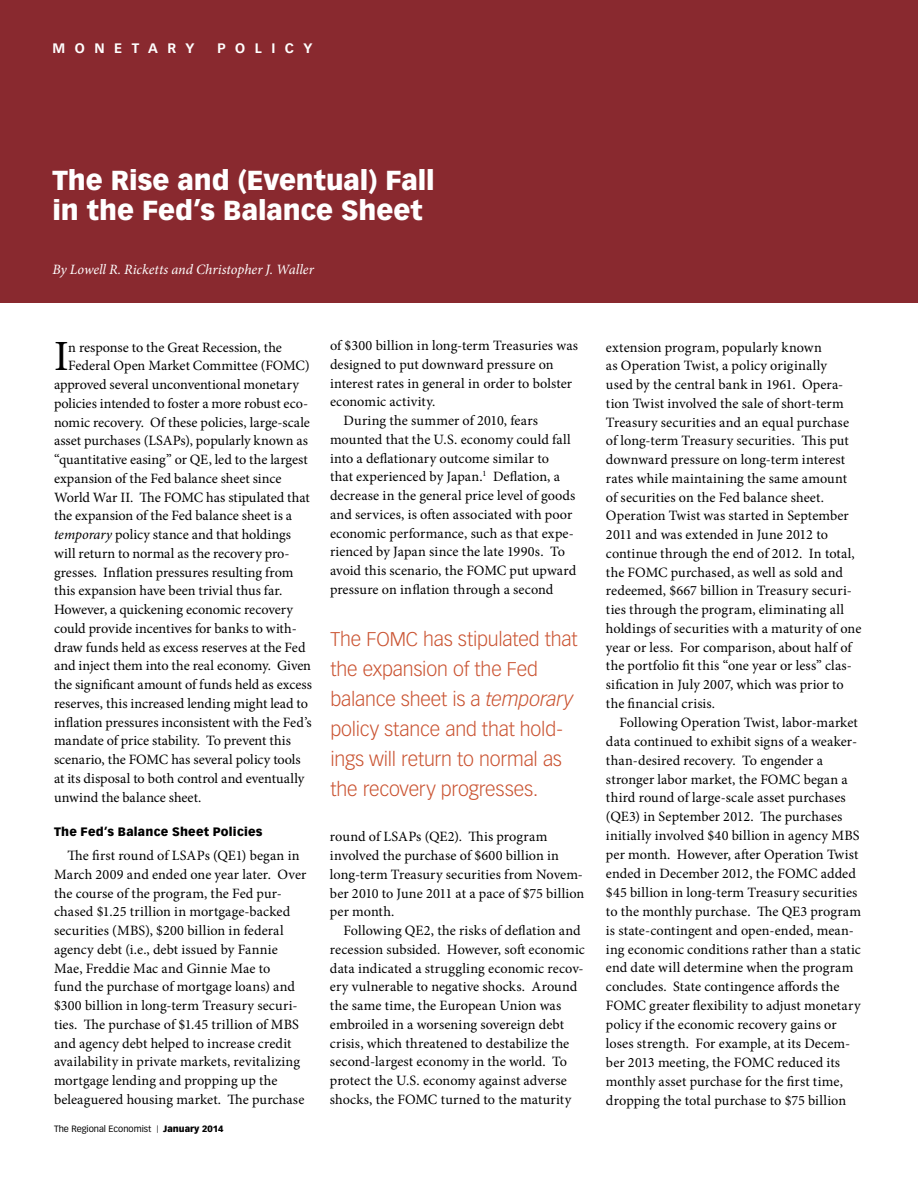
<style>
.page{position:relative;width:918px;height:1188px;background:#fff}
.page>*{position:absolute;margin:0;border:0;box-sizing:border-box;transform-origin:0 0}
.t1{font:43.05px "Minion Pro";color:#000}
.t2{font:900 27px/30px "Vectora LT Std";letter-spacing:-.005em;color:#fff}
.t3{font:300 19.5px/30px "Vectora LT Std";letter-spacing:-.005em;color:#ca5331}
.t4{font:14.25px/18.8px "Minion Pro";letter-spacing:.005em;color:#000}
.t5{font:italic 14.25px "Minion Pro";color:#fff}
.t6{font:700 13.5px "Vectora LT Std";letter-spacing:.71em;color:#fff}
.t7{font:900 12px "Vectora LT Std";letter-spacing:.02em;color:#000}
.t8{font:9px "Vectora LT Std";color:#000}
.s1{font-style:italic}
.s2{font-size:7.5px}
.s3{font-weight:900}
</style>
<div class="page">
<div style="left:0;top:0;width:918px;height:302px;background:#89292f"></div>
<p class="t6" style="left:52px;top:40px;width:143px">MONETARY</p>
<p class="t6" style="left:217px;top:40px;width:97px">POLICY</p>
<h2 class="t2" style="left:52px;top:165px;width:384px">The Rise and (Eventual) Fall in the Fed’s Balance Sheet</h2>
<p class="t5" style="left:52px;top:259px;width:263px">By Lowell R. Ricketts and Christopher J. Waller</p>
<h1 class="t1" style="left:54px;top:328px;width:16px">I</h1>
<p class="t4" style="left:68px;top:338px;width:215px">n response to the Great Recession, the</p>
<p class="t4" style="left:68px;top:356px;width:243px">Federal Open Market Committee (FOMC)</p>
<p class="t4" style="left:54px;top:375px;width:246px">approved several unconventional monetary</p>
<p class="t4" style="left:54px;top:394px;width:256px">policies intended to foster a more robust eco-</p>
<p class="t4" style="left:54px;top:413px;width:258px">nomic recovery. Of these policies, large-scale</p>
<p class="t4" style="left:54px;top:431px;width:256px">asset purchases (LSAPs), popularly known as</p>
<p class="t4" style="left:54px;top:450px;width:255px">“quantitative easing” or QE, led to the largest</p>
<p class="t4" style="left:54px;top:469px;width:229px">expansion of the Fed balance sheet since</p>
<p class="t4" style="left:54px;top:488px;width:257px">World War II. The FOMC has stipulated that</p>
<p class="t4" style="left:54px;top:506px;width:240px">the expansion of the Fed balance sheet is a</p>
<p class="t4" style="left:54px;top:525px;width:238px"><span class="s1">temporary</span> policy stance and that holdings</p>
<p class="t4" style="left:54px;top:544px;width:237px">will return to normal as the recovery pro-</p>
<p class="t4" style="left:54px;top:563px;width:241px">gresses. Inflation pressures resulting from</p>
<p class="t4" style="left:54px;top:581px;width:230px">this expansion have been trivial thus far.</p>
<p class="t4" style="left:54px;top:600px;width:240px">However, a quickening economic recovery</p>
<p class="t4" style="left:54px;top:619px;width:244px">could provide incentives for banks to with-</p>
<p class="t4" style="left:54px;top:638px;width:253px">draw funds held as excess reserves at the Fed</p>
<p class="t4" style="left:54px;top:656px;width:259px">and inject them into the real economy. Given</p>
<p class="t4" style="left:54px;top:675px;width:259px">the significant amount of funds held as excess</p>
<p class="t4" style="left:54px;top:694px;width:256px">reserves, this increased lending might lead to</p>
<p class="t4" style="left:54px;top:713px;width:259px">inflation pressures inconsistent with the Fed’s</p>
<p class="t4" style="left:54px;top:731px;width:238px">mandate of price stability. To prevent this</p>
<p class="t4" style="left:54px;top:750px;width:248px">scenario, the FOMC has several policy tools</p>
<p class="t4" style="left:54px;top:769px;width:252px">at its disposal to both control and eventually</p>
<p class="t4" style="left:54px;top:788px;width:149px">unwind the balance sheet.</p>
<p class="t7" style="left:54px;top:824px;width:210px">The Fed’s Balance Sheet Policies</p>
<p class="t4" style="left:54px;top:846px;width:254px;text-indent:13px">The first round of LSAPs (QE1) began in March 2009 and ended one year later. Over the course of the program, the Fed pur&shy;chased $1.25 trillion in mortgage-backed securities (MBS), $200 billion in federal agency debt (i.e., debt issued by Fannie Mae, Freddie Mac and Ginnie Mae to<br>fund the purchase of mortgage loans) and $300 billion in long-term Treasury securi&shy;ties. The purchase of $1.45 trillion of MBS and agency debt helped to increase credit availability in private markets, revitalizing mortgage lending and propping up the beleaguered housing market. The purchase</p>
<p class="t8" style="left:54px;top:1123px;width:171px">The Regional Economist <span class="s2">|</span> <span class="s3">January 2014</span></p>
<p class="t4" style="left:330px;top:336px;width:250px">of $300 billion in long-term Treasuries was</p>
<p class="t4" style="left:330px;top:355px;width:225px">designed to put downward pressure on</p>
<p class="t4" style="left:330px;top:374px;width:244px">interest rates in general in order to bolster</p>
<p class="t4" style="left:330px;top:392px;width:107px">economic activity.</p>
<p class="t4" style="left:343px;top:411px;width:196px">During the summer of 2010, fears</p>
<p class="t4" style="left:330px;top:430px;width:242px">mounted that the U.S. economy could fall</p>
<p class="t4" style="left:330px;top:449px;width:220px">into a deflationary outcome similar to</p>
<p class="t4" style="left:330px;top:467px;width:231px">that experienced by Japan.<sup>1</sup> Deflation, a</p>
<p class="t4" style="left:330px;top:486px;width:247px">decrease in the general price level of goods</p>
<p class="t4" style="left:330px;top:505px;width:244px">and services, is often associated with poor</p>
<p class="t4" style="left:330px;top:524px;width:245px">economic performance, such as that expe-</p>
<p class="t4" style="left:330px;top:542px;width:236px">rienced by Japan since the late 1990s. To</p>
<p class="t4" style="left:330px;top:561px;width:248px">avoid this scenario, the FOMC put upward</p>
<p class="t4" style="left:330px;top:580px;width:225px">pressure on inflation through a second</p>
<h3 class="t3" style="left:330px;top:624px;width:249px">The FOMC has stipulated that the expansion of the Fed balance sheet is a <span class="s1">temporary </span>policy stance and that hold&shy;ings will return to normal as the recovery progresses.</h3>
<p class="t4" style="left:330px;top:828px;width:256px">round of LSAPs (QE2). This program involved the purchase of $600 billion in long-term Treasury securities from Novem&shy;ber 2010 to June 2011 at a pace of $75 billion per month.</p>
<p class="t4" style="left:330px;top:921px;width:256px;text-indent:13px">Following QE2, the risks of deflation and recession subsided. However, soft economic data indicated a struggling economic recov&shy;ery vulnerable to negative shocks. Around the same time, the European Union was embroiled in a worsening sovereign debt crisis, which threatened to destabilize the second-largest economy in the world. To protect the U.S. economy against adverse shocks, the FOMC turned to the maturity</p>
<p class="t4" style="left:606px;top:338px;width:257px">extension program, popularly known<br>as Operation Twist, a policy originally<br>used by the central bank in 1961. Opera&shy;tion Twist involved the sale of short-term Treasury securities and an equal purchase of long-term Treasury securities. This put downward pressure on long-term interest rates while maintaining the same amount of securities on the Fed balance sheet.<br>Operation Twist was started in September 2011 and was extended in June 2012 to continue through the end of 2012. In total, the FOMC purchased, as well as sold and redeemed, $667 billion in Treasury securi&shy;ties through the program, eliminating all holdings of securities with a maturity of one year or less. For comparison, about half of the portfolio fit this “one year or less” clas&shy;sification in July 2007, which was prior to the financial crisis.</p>
<p class="t4" style="left:606px;top:713px;width:257px;text-indent:13px">Following Operation Twist, labor-market data continued to exhibit signs of a weaker&shy;than-desired recovery. To engender a stronger labor market, the FOMC began a third round of large-scale asset purchases (QE3) in September 2012. The purchases initially involved $40 billion in agency MBS per month. However, after Operation Twist ended in December 2012, the FOMC added $45 billion in long-term Treasury securities to the monthly purchase. The QE3 program is state-contingent and open-ended, mean&shy;ing economic conditions rather than a static end date will determine when the program concludes. State contingence affords the FOMC greater flexibility to adjust monetary policy if the economic recovery gains or loses strength. For example, at its Decem&shy;ber 2013 meeting, the FOMC reduced its monthly asset purchase for the first time, dropping the total purchase to $75 billion</p>
</div>
